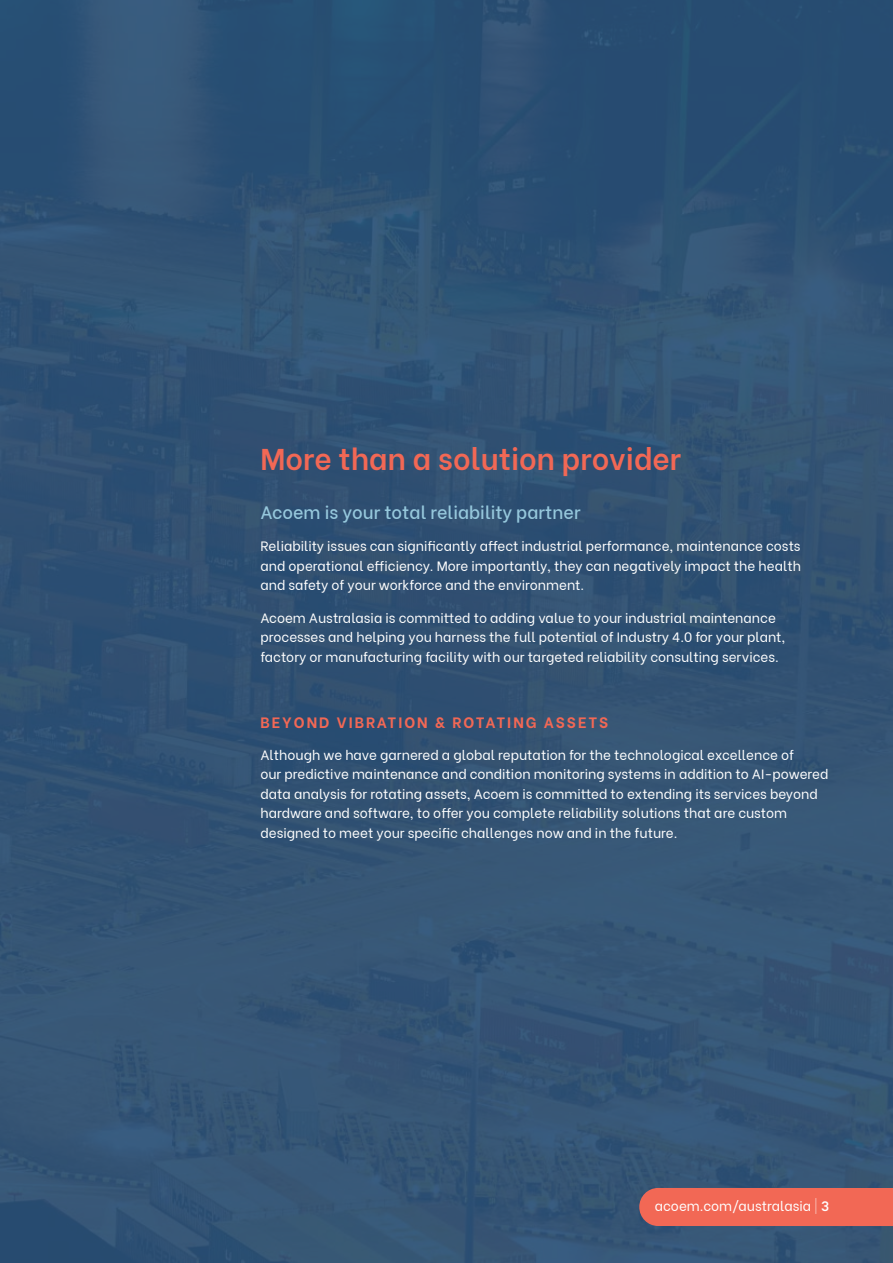
<style>
.page{position:relative;width:893px;height:1263px;background:#335373}
.page>*{position:absolute;margin:0;border:0;box-sizing:border-box;transform-origin:0 0}
.t1{font:600 30px "Be Vietnam";color:#f26855}
.t2{font:500 18px "Be Vietnam";color:#96c8dc}
.t3{font:700 15px "Be Vietnam";letter-spacing:.13em;color:#f26855}
.t4{font:13.5px/19.5px "Be Vietnam";color:#fff}
.s1{font-weight:100}
.s2{font-weight:600}
</style>
<div class="page">
<div style="left:639px;top:1188px;width:254px;height:38px;background:#f26855"></div>
<h1 class="t1" style="left:260px;top:434px;width:422px">More than a solution provider</h1>
<h2 class="t2" style="left:260px;top:498px;width:322px">Acoem is your total reliability partner</h2>
<p class="t4" style="left:260px;top:535px;width:542px;text-align:justify">Reliability issues can significantly affect industrial performance, maintenance costs and operational efficiency. More importantly, they can negatively impact the health and safety of your workforce and the environment.</p>
<p class="t4" style="left:260px;top:607px;width:526px">Acoem Australasia is committed to adding value to your industrial maintenance processes and helping you harness the full potential of Industry 4.0 for your plant, factory or manufacturing facility with our targeted reliability consulting services.</p>
<p class="t3" style="left:260px;top:710px;width:349px">BEYOND VIBRATION &amp; ROTATING ASSETS</p>
<p class="t4" style="left:260px;top:744px;width:569px">Although we have garnered a global reputation for the technological excellence of<br>our predictive maintenance and condition monitoring systems in addition to AI-powered data analysis for rotating assets, Acoem is committed to extending its services beyond hardware and software, to offer you complete reliability solutions that are custom designed to meet your specific challenges now and in the future.</p>
<p class="t4" style="left:655px;top:1195px;width:176px">acoem.com/australasia <span class="s1">|</span> <span class="s2">3</span></p>
</div>
